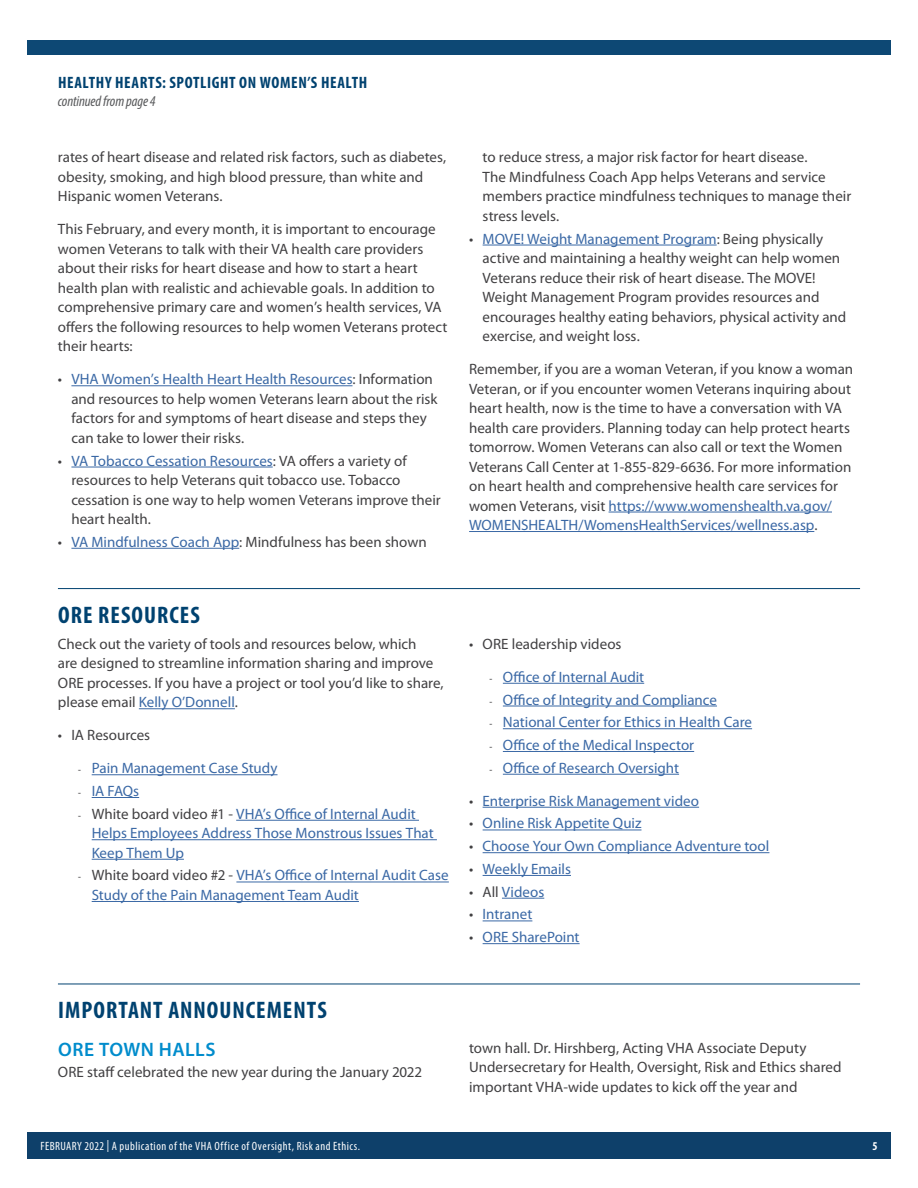
<style>
.page{position:relative;width:918px;height:1188px;background:#fff}
.page>*{position:absolute;margin:0;border:0;box-sizing:border-box;transform-origin:0 0}
.Title_with_Article_D{font:700 condensed 24px "Myriad Pro";letter-spacing:.04em;color:#004270}
.Subhead__H3{font:600 19.5px "Myriad Pro";letter-spacing:.02em;color:#008ccc}
.Title_continued{font:700 condensed 16.5px "Myriad Pro";letter-spacing:.035em;color:#004270}
.Article_Text{font:15px/19.5px "Myriad Pro";color:#414042}
.t1{font:15px/19.5px "Myriad Pro";color:#3a68a5}
.continued_page{font:italic condensed 15px "Myriad Pro";letter-spacing:-.01em;color:#58595b}
.t2{font:condensed 12px "Myriad Pro";letter-spacing:.04em;color:#fff}
.t3{font:700 condensed 12px "Myriad Pro";color:#fff}
.s1{color:#3a68a5}
.s2{color:#414042}
</style>
<div class="page">
<div style="left:27px;top:1132px;width:864px;height:27px;background:#0e406a"></div>
<div style="left:27px;top:40px;width:864px;height:15px;background:#0d4874"></div>
<hr style="left:71px;top:385px;width:282px;height:1px;background:#3a68a5">
<hr style="left:71px;top:467px;width:202px;height:1px;background:#3a68a5">
<hr style="left:71px;top:548px;width:168px;height:1px;background:#3a68a5">
<hr style="left:483px;top:245px;width:234px;height:1px;background:#3a68a5">
<hr style="left:609px;top:512px;width:223px;height:1px;background:#3a68a5">
<hr style="left:469px;top:531px;width:345px;height:1px;background:#3a68a5">
<hr style="left:58px;top:588px;width:802px;height:1px;background:#004270">
<hr style="left:139px;top:708px;width:96px;height:1px;background:#3a68a5">
<hr style="left:92px;top:774px;width:186px;height:1px;background:#3a68a5">
<hr style="left:92px;top:797px;width:47px;height:1px;background:#3a68a5">
<hr style="left:236px;top:820px;width:183px;height:1px;background:#3a68a5">
<hr style="left:92px;top:839px;width:345px;height:1px;background:#3a68a5">
<hr style="left:92px;top:859px;width:92px;height:1px;background:#3a68a5">
<hr style="left:236px;top:882px;width:213px;height:1px;background:#3a68a5">
<hr style="left:92px;top:901px;width:267px;height:1px;background:#3a68a5">
<hr style="left:503px;top:683px;width:141px;height:1px;background:#3a68a5">
<hr style="left:503px;top:706px;width:214px;height:1px;background:#3a68a5">
<hr style="left:503px;top:728px;width:249px;height:1px;background:#3a68a5">
<hr style="left:503px;top:751px;width:191px;height:1px;background:#3a68a5">
<hr style="left:503px;top:774px;width:176px;height:1px;background:#3a68a5">
<hr style="left:483px;top:807px;width:216px;height:1px;background:#3a68a5">
<hr style="left:483px;top:830px;width:158px;height:1px;background:#3a68a5">
<hr style="left:483px;top:852px;width:286px;height:1px;background:#3a68a5">
<hr style="left:483px;top:875px;width:88px;height:1px;background:#3a68a5">
<hr style="left:502px;top:898px;width:42px;height:1px;background:#3a68a5">
<hr style="left:483px;top:921px;width:49px;height:1px;background:#3a68a5">
<hr style="left:483px;top:943px;width:97px;height:1px;background:#3a68a5">
<hr style="left:58px;top:984px;width:802px;height:1px;background:#004270">
<p class="Title_continued" style="left:58px;top:72px;width:311px">HEALTHY HEARTS: SPOTLIGHT ON WOMEN’S HEALTH</p>
<p class="continued_page" style="left:58px;top:92px;width:99px">continued from page 4</p>
<p class="Article_Text" style="left:58px;top:147px;width:390px">rates of heart disease and related risk factors, such as diabetes, obesity, smoking, and high blood pressure, than white and<br>Hispanic women Veterans.</p>
<p class="Article_Text" style="left:58px;top:219px;width:391px">This February, and every month, it is important to encourage women Veterans to talk with their VA health care providers about their risks for heart disease and how to start a heart health plan with realistic and achievable goals. In addition to comprehensive primary care and women’s health services, VA offers the following resources to help women Veterans protect their hearts:</p>
<p class="Article_Text" style="left:71px;top:369px;width:368px;text-indent:-13px">• <span class="s1">VHA Women’s Health Heart Health Resources</span>: Information and resources to help women Veterans learn about the risk factors for and symptoms of heart disease and steps they can take to lower their risks.</p>
<p class="Article_Text" style="left:71px;top:451px;width:371px;text-indent:-14px">• <span class="s1">VA Tobacco Cessation Resources</span>: VA offers a variety of resources to help Veterans quit tobacco use. Tobacco cessation is one way to help women Veterans improve their heart health.</p>
<p class="Article_Text" style="left:58px;top:532px;width:370px">• <span class="s1">VA Mindfulness Coach App</span>: Mindfulness has been shown</p>
<p class="Article_Text" style="left:483px;top:147px;width:370px">to reduce stress, a major risk factor for heart disease.<br>The Mindfulness Coach App helps Veterans and service members practice mindfulness techniques to manage their stress levels.</p>
<p class="Article_Text" style="left:483px;top:229px;width:365px;text-indent:-14px">• <span class="s1">MOVE! Weight Management Program</span>: Being physically active and maintaining a healthy weight can help women Veterans reduce their risk of heart disease. The MOVE!<br>Weight Management Program provides resources and encourages healthy eating behaviors, physical activity and exercise, and weight loss.</p>
<p class="Article_Text" style="left:469px;top:359px;width:386px">Remember, if you are a woman Veteran, if you know a woman Veteran, or if you encounter women Veterans inquiring about heart health, now is the time to have a conversation with VA health care providers. Planning today can help protect hearts tomorrow. Women Veterans can also call or text the Women Veterans Call Center at 1-855-829-6636. For more information on heart health and comprehensive health care services for women Veterans, visit <span class="s1">https://www.womenshealth.va.gov/ WOMENSHEALTH/WomensHealthServices/wellness.asp</span>.</p>
<h2 class="Title_with_Article_D" style="left:58px;top:600px;width:143px">ORE RESOURCES</h2>
<p class="Article_Text" style="left:58px;top:634px;width:387px">Check out the variety of tools and resources below, which<br>are designed to streamline information sharing and improve ORE processes. If you have a project or tool you’d like to share, please email <span class="s1">Kelly O’Donnell</span>.</p>
<p class="Article_Text" style="left:58px;top:725px;width:94px">• IA Resources</p>
<p class="t1" style="left:78px;top:758px;width:201px"><span class="s2">Ŧ</span> Pain Management Case Study</p>
<p class="t1" style="left:78px;top:781px;width:62px"><span class="s2">Ŧ</span> IA FAQs</p>
<p class="t1" style="left:92px;top:804px;width:344px;text-indent:-14px"><span class="s2">Ŧ White board video #1 -</span> VHA’s Office of Internal Audit<br>Helps Employees Address Those Monstrous Issues That<br>Keep Them Up</p>
<p class="t1" style="left:92px;top:865px;width:358px;text-indent:-14px"><span class="s2">Ŧ White board video #2 -</span> VHA’s Office of Internal Audit Case<br>Study of the Pain Management Team Audit</p>
<p class="Article_Text" style="left:469px;top:634px;width:154px">• ORE leadership videos</p>
<p class="t1" style="left:489px;top:667px;width:156px"><span class="s2">Ŧ</span> Office of Internal Audit</p>
<p class="t1" style="left:489px;top:689px;width:229px"><span class="s2">Ŧ</span> Office of Integrity and Compliance</p>
<p class="t1" style="left:489px;top:712px;width:264px"><span class="s2">Ŧ</span> National Center for Ethics in Health Care</p>
<p class="t1" style="left:489px;top:735px;width:206px"><span class="s2">Ŧ</span> Office of the Medical Inspector</p>
<p class="t1" style="left:489px;top:758px;width:191px"><span class="s2">Ŧ</span> Office of Research Oversight</p>
<p class="t1" style="left:469px;top:791px;width:231px"><span class="s2">•</span> Enterprise Risk Management video</p>
<p class="t1" style="left:469px;top:813px;width:174px"><span class="s2">•</span> Online Risk Appetite Quiz</p>
<p class="t1" style="left:469px;top:836px;width:302px"><span class="s2">•</span> Choose Your Own Compliance Adventure tool</p>
<p class="t1" style="left:469px;top:859px;width:103px"><span class="s2">•</span> Weekly Emails</p>
<p class="t1" style="left:469px;top:882px;width:77px"><span class="s2">• All</span> Videos</p>
<p class="t1" style="left:469px;top:904px;width:65px"><span class="s2">•</span> Intranet</p>
<p class="t1" style="left:469px;top:927px;width:112px"><span class="s2">•</span> ORE SharePoint</p>
<h2 class="Title_with_Article_D" style="left:58px;top:995px;width:270px">IMPORTANT ANNOUNCEMENTS</h2>
<h3 class="Subhead__H3" style="left:58px;top:1037px;width:159px">ORE TOWN HALLS</h3>
<p class="Article_Text" style="left:58px;top:1062px;width:366px">ORE staff celebrated the new year during the January 2022</p>
<p class="Article_Text" style="left:469px;top:1038px;width:374px">town hall. Dr. Hirshberg, Acting VHA Associate Deputy<br>Undersecretary for Health, Oversight, Risk and Ethics shared important VHA-wide updates to kick off the year and</p>
<p class="t2" style="left:40px;top:1139px;width:321px">FEBRUARY 2022 | A publication of the VHA Office of Oversight, Risk and Ethics.</p>
<p class="t3" style="left:872px;top:1139px;width:7px">5</p>
</div>
